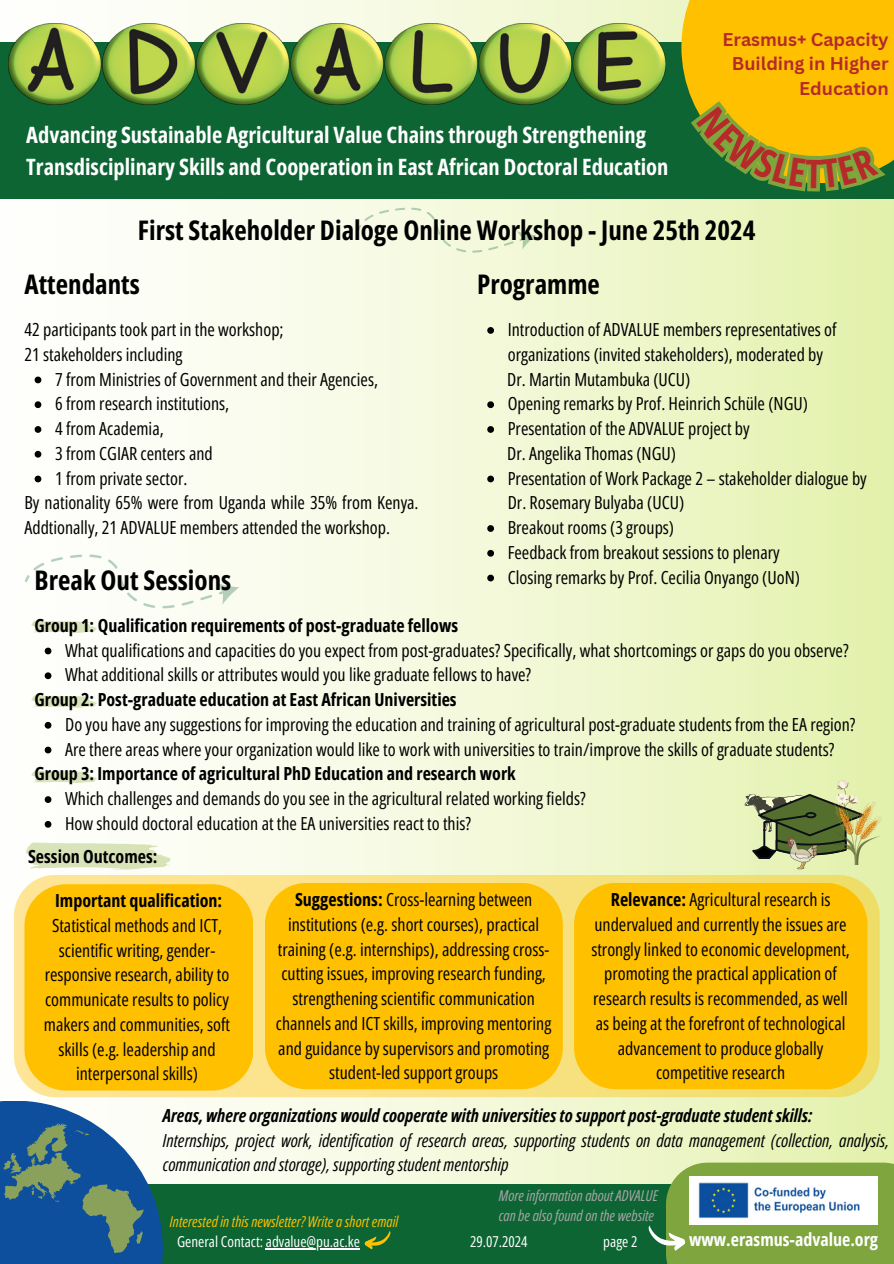
<style>
.page{position:relative;width:894px;height:1264px;background:#fff}
.page>*{position:absolute;margin:0;border:0;box-sizing:border-box;transform-origin:0 0}
.t1{font:700 27px "Open Sans Condensed";color:#000}
.t2{font:700 22.5px/31.5px "Open Sans Condensed";color:#fff}
.t3{font:18px/24.8px "Open Sans Condensed";color:#000}
.t4{font:italic 18px/24.8px "Open Sans Condensed";color:#000}
.t5{font:700 18px "Open Sans Condensed";color:#000}
.t6{font:700 18px/24.8px "Canva Sans";color:#b62a2a;text-align:right}
.t7{font:700 18px "Open Sans Condensed";color:#fff}
.t8{font:italic 15px "Open Sans Condensed";color:#a6a6a6}
.t9{font:15px "Open Sans Condensed";color:#fff}
.t10{font:italic 15px "Open Sans Condensed";color:#ffc000}
.s1{font-weight:700}
</style>
<div class="page">
<div style="left:0;top:0;width:893px;height:1263px;background:linear-gradient(to right,#fff,#e5f2b1)"></div>
<div style="left:4px;top:1184px;width:889px;height:79px;background:#0d6534"></div>
<svg style="left:0;top:1100px;width:163px;height:163px;fill:#0d4e9d"></svg>
<svg style="left:3px;top:1123px;width:140px;height:129px;background:#396c91"></svg>
<div style="left:0;top:42px;width:893px;height:156px;background:#0d6534"></div>
<img style="left:8px;top:23px;width:657px;height:81px">
<div style="left:681px;top:0;width:212px;height:183px;background:#ffc000"></div>
<div style="left:357px;top:208px;width:179px;height:45px;background:#f5f9de"></div>
<svg style="left:643px;top:1162px;width:250px;height:101px;background:#95b582"></svg>
<svg style="left:31px;top:620px;width:66px;height:13px"></svg>
<svg style="left:31px;top:695px;width:66px;height:13px"></svg>
<svg style="left:31px;top:770px;width:66px;height:13px"></svg>
<div style="left:25px;top:554px;width:214px;height:54px;background:#fcfdf6"></div>
<svg style="left:45px;top:647px;width:6px;height:7px"></svg>
<svg style="left:45px;top:672px;width:6px;height:7px"></svg>
<svg style="left:45px;top:722px;width:6px;height:6px"></svg>
<svg style="left:45px;top:746px;width:6px;height:7px"></svg>
<svg style="left:45px;top:796px;width:6px;height:7px"></svg>
<svg style="left:45px;top:821px;width:6px;height:6px"></svg>
<svg style="left:364px;top:1231px;width:27px;height:19px"></svg>
<img style="left:863px;top:801px;width:18px;height:64px">
<svg style="left:743px;top:779px;width:120px;height:90px;background:#9faa76"></svg>
<svg style="left:14px;top:874px;width:865px;height:223px;background:#f7e182"></svg>
<div style="left:24px;top:884px;width:229px;height:206px;background:#ffc000;border-radius:42px"></div>
<div style="left:574px;top:882px;width:293px;height:207px;background:#ffc000;border-radius:42px"></div>
<div style="left:265px;top:882px;width:297px;height:207px;background:#ffc000;border-radius:42px"></div>
<hr style="left:266px;top:1248px;width:94px;height:1px;background:#fff">
<svg style="left:35px;top:376px;width:6px;height:7px"></svg>
<svg style="left:35px;top:401px;width:6px;height:7px"></svg>
<svg style="left:35px;top:426px;width:6px;height:7px"></svg>
<svg style="left:35px;top:451px;width:6px;height:6px"></svg>
<svg style="left:35px;top:475px;width:6px;height:7px"></svg>
<svg style="left:487px;top:327px;width:7px;height:7px"></svg>
<svg style="left:487px;top:401px;width:7px;height:7px"></svg>
<svg style="left:487px;top:426px;width:7px;height:7px"></svg>
<svg style="left:487px;top:475px;width:7px;height:7px"></svg>
<svg style="left:487px;top:525px;width:7px;height:7px"></svg>
<svg style="left:487px;top:550px;width:7px;height:6px"></svg>
<svg style="left:487px;top:574px;width:7px;height:7px"></svg>
<svg style="left:25px;top:842px;width:146px;height:28px"></svg>
<svg style="left:650px;top:96px;width:242px;height:182px"></svg>
<h1 class="t2" style="left:26px;top:119px;width:643px">Advancing Sustainable Agricultural Value Chains through Strengthening<br>Transdisciplinary Skills and Cooperation in East African Doctoral Education</h1>
<p class="t6" style="left:722px;top:26px;width:168px">Erasmus+ Capacity<br>Building in Higher<br>Education</p>
<p class="t1" style="left:138px;top:211px;width:619px">First Stakeholder Dialoge Online Workshop - June 25th 2024</p>
<p class="t1" style="left:24px;top:265px;width:117px">Attendants</p>
<p class="t3" style="left:24px;top:317px;width:260px">42 participants took part in the workshop;<br>21 stakeholders including</p>
<p class="t3" style="left:55px;top:366px;width:324px">7 from Ministries of Government and their Agencies,</p>
<p class="t3" style="left:55px;top:391px;width:175px">6 from research institutions,</p>
<p class="t3" style="left:55px;top:416px;width:110px">4 from Academia,</p>
<p class="t3" style="left:55px;top:440px;width:159px">3 from CGIAR centers and</p>
<p class="t3" style="left:55px;top:465px;width:134px">1 from private sector.</p>
<p class="t3" style="left:24px;top:490px;width:395px">By nationality 65% were from Uganda while 35% from Kenya.<br>Addtionally, 21 ADVALUE members attended the workshop.</p>
<p class="t1" style="left:477px;top:265px;width:124px">Programme</p>
<p class="t3" style="left:507px;top:317px;width:330px">Introduction of ADVALUE members representatives of organizations (invited stakeholders), moderated by</p>
<h4 class="t3" style="left:507px;top:366px;width:185px">Dr. Martin Mutambuka (UCU)</h4>
<h5 class="t3" style="left:507px;top:391px;width:301px">Opening remarks by Prof. Heinrich Schüle (NGU)</h5>
<h5 class="t3" style="left:507px;top:416px;width:243px">Presentation of the ADVALUE project by</h5>
<h5 class="t3" style="left:507px;top:440px;width:170px">Dr. Angelika Thomas (NGU)</h5>
<p class="t3" style="left:507px;top:465px;width:360px">Presentation of Work Package 2 – stakeholder dialogue by<br>Dr. Rosemary Bulyaba (UCU)</p>
<p class="t3" style="left:507px;top:515px;width:168px">Breakout rooms (3 groups)</p>
<h5 class="t3" style="left:507px;top:539px;width:273px">Feedback from breakout sessions to plenary</h5>
<p class="t3" style="left:507px;top:564px;width:294px">Closing remarks by Prof. Cecilia Onyango (UoN)</p>
<h5 class="t1" style="left:35px;top:561px;width:198px">Break Out Sessions</h5>
<p class="t5" style="left:35px;top:612px;width:425px">Group 1: Qualification requirements of post-graduate fellows</p>
<p class="t3" style="left:65px;top:637px;width:784px">What qualifications and capacities do you expect from post-graduates? Specifically, what shortcomings or gaps do you observe?</p>
<h5 class="t3" style="left:65px;top:662px;width:467px">What additional skills or attributes would you like graduate fellows to have?</h5>
<p class="t5" style="left:35px;top:687px;width:423px">Group 2: Post-graduate education at East African Universities</p>
<p class="t3" style="left:65px;top:711px;width:791px">Do you have any suggestions for improving the education and training of agricultural post-graduate students from the EA region?</p>
<p class="t3" style="left:65px;top:736px;width:770px">Are there areas where your organization would like to work with universities to train/improve the skills of graduate students?</p>
<p class="t5" style="left:35px;top:761px;width:482px">Group 3: Importance of agricultural PhD Education and research work</p>
<p class="t3" style="left:65px;top:785px;width:522px">Which challenges and demands do you see in the agricultural related working fields?</p>
<h2 class="t3" style="left:65px;top:810px;width:407px">How should doctoral education at the EA universities react to this?</h2>
<p class="t5" style="left:28px;top:843px;width:131px">Session Outcomes:</p>
<p class="t3" style="left:44px;top:887px;width:187px;text-align:center"><span class="s1">Important qualification:<br></span>Statistical methods and ICT, scientific writing, gender&shy;responsive research, ability to communicate results to policy makers and communities, soft skills (e.g. leadership and interpersonal skills)</p>
<p class="t3" style="left:276px;top:886px;width:277px;text-align:center"><span class="s1">Suggestions:</span> Cross-learning between institutions (e.g. short courses), practical training (e.g. internships), addressing cross&shy;cutting issues, improving research funding, strengthening scientific communication channels and ICT skills, improving mentoring and guidance by supervisors and promoting student-led support groups</p>
<h4 class="t3" style="left:591px;top:886px;width:260px;text-align:center"><span class="s1">Relevance:</span> Agricultural research is undervalued and currently the issues are strongly linked to economic development, promoting the practical application of research results is recommended, as well as being at the forefront of technological advancement to produce globally competitive research</h4>
<h4 class="t4" style="left:163px;top:1102px;width:727px"><span class="s1">Areas, where organizations would cooperate with universities to support post-graduate student skills:<br></span>Internships, project work, identification of research areas, supporting students on data management (collection, analysis, communication and storage), supporting student mentorship</h4>
<p class="t8" style="left:498px;top:1184px;width:161px">More information about ADVALUE</p>
<p class="t8" style="left:498px;top:1204px;width:157px">can be also found on the website</p>
<h4 class="t10" style="left:170px;top:1210px;width:230px">Interested in this newsletter? Write a short email</h4>
<p class="t9" style="left:177px;top:1231px;width:184px">General Contact: advalue@pu.ac.ke</p>
<h4 class="t9" style="left:470px;top:1231px;width:59px">29.07.2024</h4>
<p class="t9" style="left:603px;top:1231px;width:36px">page 2</p>
<p class="t7" style="left:689px;top:1227px;width:190px">www.erasmus-advalue.org</p>
</div>
